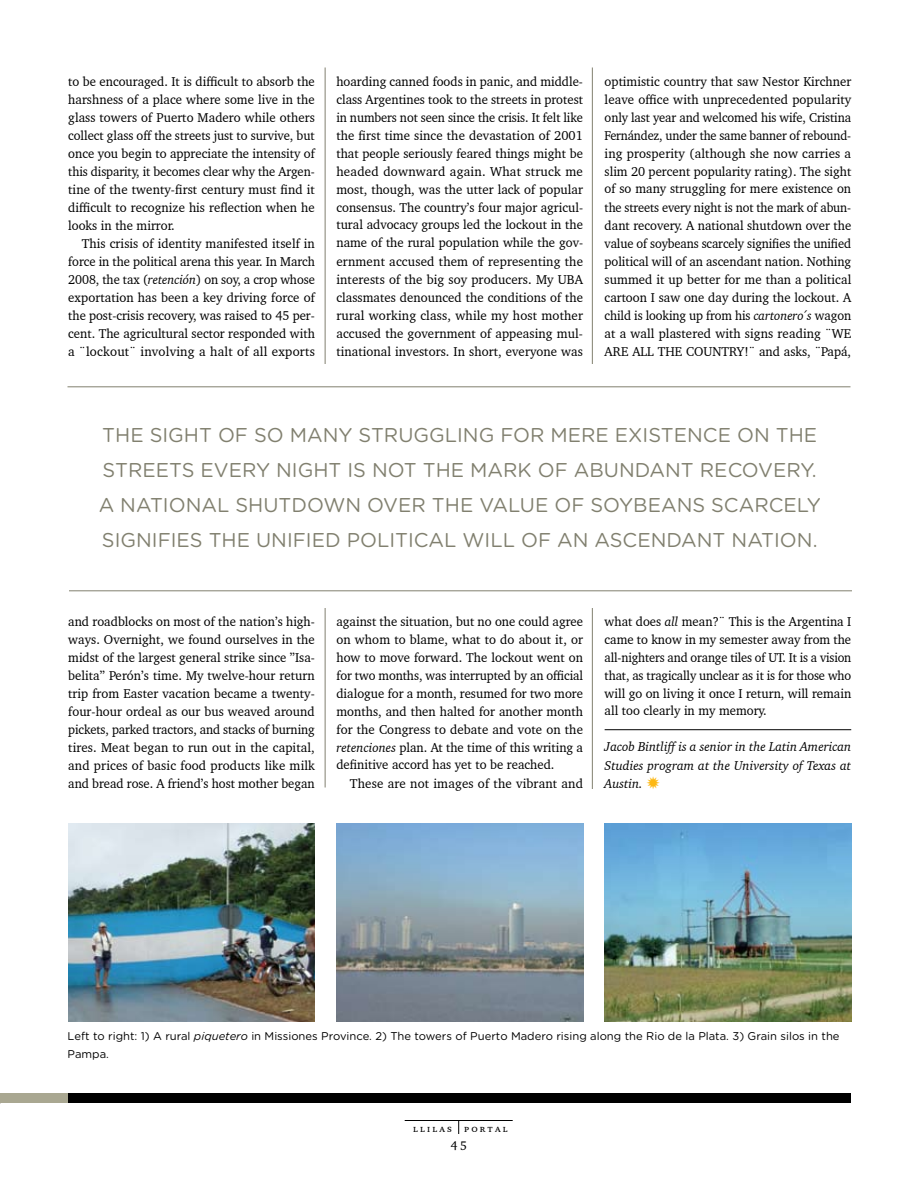
<style>
.page{position:relative;width:918px;height:1188px;background:#fff}
.page>*{position:absolute;margin:0;border:0;box-sizing:border-box;transform-origin:0 0}
.t1{font:19.95px/35.2px "Gotham Rounded";color:#81806f}
.t2{font:13.5px "Charter BT Pro";color:#000}
.t3{font:13.2px/18px "Charter BT Pro";letter-spacing:.005em;color:#000;text-align:justify}
.t4{font:italic 13.2px/18px "Charter BT Pro";letter-spacing:.005em;color:#000;text-align:justify}
.t5{font:11.25px/18px "Gotham Rounded";color:#000}
.t6{font:10.5px "Charter BT Pro";color:#000}
.s1{font-style:italic}
.s2{color:#fdb813}
</style>
<div class="page">
<svg style="left:458px;top:1121px;width:1px;height:13px"></svg>
<hr style="left:405px;top:1120px;width:108px;height:1px;background:#000">
<div style="left:0;top:1094px;width:850px;height:9px;background:#000"></div>
<div style="left:0;top:1094px;width:67px;height:9px;background:#a9a791"></div>
<hr style="left:325px;top:68px;width:1px;height:720px;background:#81806f">
<hr style="left:592px;top:68px;width:1px;height:721px;background:#81806f">
<hr style="left:605px;top:729px;width:246px;height:1px;background:#000">
<img style="left:336px;top:823px;width:247px;height:198px">
<img style="left:68px;top:823px;width:247px;height:198px">
<img style="left:605px;top:823px;width:246px;height:199px">
<div style="left:0;top:364px;width:904px;height:244px;background:#fff"></div>
<hr style="left:69px;top:591px;width:783px;height:1px;background:#81806f">
<hr style="left:68px;top:387px;width:782px;height:1px;background:#81806f">
<p class="t3" style="left:68px;top:72px;width:248px">to be encouraged. It is difficult to absorb the harshness of a place where some live in the glass towers of Puerto Madero while others collect glass off the streets just to survive, but once you begin to appreciate the intensity of this disparity, it becomes clear why the Argen&shy;tine of the twenty-first century must find it difficult to recognize his reflection when he looks in the mirror.</p>
<p class="t3" style="left:68px;top:234px;width:248px;text-indent:14px">This crisis of identity manifested itself in force in the political arena this year. In March 2008, the tax (<span class="s1">retención</span>) on soy, a crop whose exportation has been a key driving force of the post-crisis recovery, was raised to 45 per&shy;cent. The agricultural sector responded with a ¨lockout¨ involving a halt of all exports</p>
<p class="t3" style="left:336px;top:72px;width:248px">hoarding canned foods in panic, and middle&shy;class Argentines took to the streets in protest in numbers not seen since the crisis. It felt like the first time since the devastation of 2001 that people seriously feared things might be headed downward again. What struck me most, though, was the utter lack of popular consensus. The country’s four major agricul&shy;tural advocacy groups led the lockout in the name of the rural population while the gov&shy;ernment accused them of representing the interests of the big soy producers. My UBA classmates denounced the conditions of the rural working class, while my host mother accused the government of appeasing mul&shy;tinational investors. In short, everyone was</p>
<p class="t3" style="left:605px;top:72px;width:248px">optimistic country that saw Nestor Kirchner leave office with unprecedented popularity only last year and welcomed his wife, Cristina Fernández, under the same banner of rebound&shy;ing prosperity (although she now carries a slim 20 percent popularity rating). The sight of so many struggling for mere existence on the streets every night is not the mark of abun&shy;dant recovery. A national shutdown over the value of soybeans scarcely signifies the unified political will of an ascendant nation. Nothing summed it up better for me than a political cartoon I saw one day during the lockout. A child is looking up from his <span class="s1">cartonero´s</span> wagon at a wall plastered with signs reading ¨WE ARE ALL THE COUNTRY!¨ and asks, ¨Papá,</p>
<h1 class="t1" style="left:99px;top:417px;width:724px">THE SIGHT OF SO MANY STRUGGLING FOR MERE EXISTENCE ON THE STREETS EVERY NIGHT IS NOT THE MARK OF ABUNDANT RECOVERY.<br>A NATIONAL SHUTDOWN OVER THE VALUE OF SOYBEANS SCARCELY SIGNIFIES THE UNIFIED POLITICAL WILL OF AN ASCENDANT NATION.</h1>
<p class="t3" style="left:68px;top:612px;width:248px">and roadblocks on most of the nation’s high&shy;ways. Overnight, we found ourselves in the midst of the largest general strike since ”Isa&shy;belita” Perón’s time. My twelve-hour return trip from Easter vacation became a twenty&shy;four-hour ordeal as our bus weaved around pickets, parked tractors, and stacks of burning tires. Meat began to run out in the capital, and prices of basic food products like milk and bread rose. A friend’s host mother began</p>
<p class="t3" style="left:336px;top:612px;width:248px">against the situation, but no one could agree on whom to blame, what to do about it, or how to move forward. The lockout went on for two months, was interrupted by an official dialogue for a month, resumed for two more months, and then halted for another month for the Congress to debate and vote on the <span class="s1">retenciones</span> plan. At the time of this writing a definitive accord has yet to be reached.</p>
<p class="t3" style="left:350px;top:774px;width:235px">These are not images of the vibrant and</p>
<p class="t3" style="left:605px;top:612px;width:248px">what does <span class="s1">all</span> mean?¨ This is the Argentina I came to know in my semester away from the all-nighters and orange tiles of UT. It is a vision that, as tragically unclear as it is for those who will go on living it once I return, will remain all too clearly in my memory.</p>
<p class="t4" style="left:605px;top:738px;width:248px">Jacob Bintliff is a senior in the Latin American Studies program at the University of Texas at Austin. <span class="s2">✹</span></p>
<p class="t5" style="left:68px;top:1026px;width:774px">Left to right: 1) A rural <span class="s1">piquetero</span> in Missiones Province. 2) The towers of Puerto Madero rising along the Rio de la Plata. 3) Grain silos in the<br>Pampa.</p>
<p class="t6" style="left:413px;top:1121px;width:96px">llilas portal</p>
<p class="t2" style="left:451px;top:1134px;width:17px">45</p>
</div>
